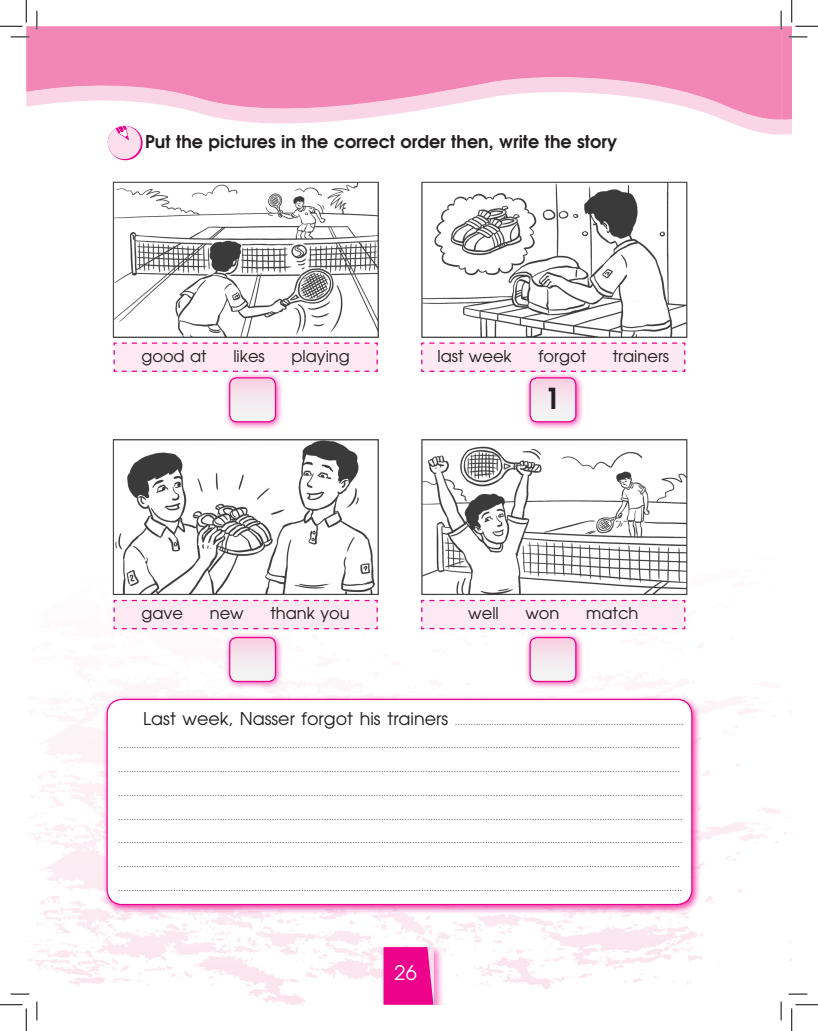
<style>
.page{position:relative;width:818px;height:1031px;background:#fff}
.page>*{position:absolute;margin:0;border:0;box-sizing:border-box;transform-origin:0 0}
.t1{font:700 28.75px "Avian";color:#231f20}
.t2{font:20px "Avian";color:#fff}
.t3{font:700 17.5px "Avian";color:#231f20}
.t4{font:16.25px "Avian";color:#231f20}
.t5{font:300 10px "Avenir";color:#231f20}
.s1{font-family:"Avian";font-weight:400;font-size:17.5px}
</style>
<div class="page">
<img style="left:784px;top:814px;width:8px;height:181px">
<img style="left:26px;top:696px;width:754px;height:308px">
<div style="left:380px;top:943px;width:65px;height:61px;background:#ed028c;opacity:.5"></div>
<svg style="left:383px;top:947px;width:51px;height:57px;background:#ee1493"></svg>
<div style="left:26px;top:26px;width:754px;height:46px;background:#f287b6"></div>
<svg style="left:26px;top:72px;width:754px;height:63px"></svg>
<img style="left:112px;top:439px;width:576px;height:157px">
<svg style="left:108px;top:126px;width:35px;height:34px"></svg>
<div style="left:108px;top:126px;width:33px;height:33px;background:#fbdfeb;border-radius:50%"></div>
<svg style="left:108px;top:126px;width:21px;height:15px"></svg>
<img style="left:112px;top:181px;width:576px;height:157px">
<svg style="left:113px;top:342px;width:265px;height:30px;background:#fbdfed"></svg>
<svg style="left:113px;top:599px;width:265px;height:31px;background:#fbdfed"></svg>
<svg style="left:421px;top:342px;width:265px;height:30px;background:#fbdfed"></svg>
<svg style="left:421px;top:599px;width:265px;height:31px;background:#fbdfed"></svg>
<div style="left:223px;top:371px;width:61px;height:59px;background:#ed028c;opacity:.75"></div>
<svg style="left:230px;top:378px;width:45px;height:44px"></svg>
<div style="left:229px;top:377px;width:47px;height:45px;border:1px solid #ed028c;border-radius:7px"></div>
<div style="left:223px;top:631px;width:61px;height:59px;background:#ed028c;opacity:.75"></div>
<svg style="left:230px;top:637px;width:45px;height:44px"></svg>
<div style="left:229px;top:637px;width:47px;height:45px;border:1px solid #ed028c;border-radius:7px"></div>
<div style="left:524px;top:371px;width:61px;height:59px;background:#ed028c;opacity:.75"></div>
<svg style="left:530px;top:378px;width:46px;height:44px"></svg>
<div style="left:529px;top:377px;width:47px;height:45px;border:1px solid #ed028c;border-radius:7px"></div>
<div style="left:524px;top:631px;width:61px;height:59px;background:#ed028c;opacity:.75"></div>
<svg style="left:530px;top:637px;width:46px;height:44px"></svg>
<div style="left:529px;top:637px;width:47px;height:45px;border:1px solid #ed028c;border-radius:7px"></div>
<div style="left:102px;top:694px;width:600px;height:220px;background:#ed028c;opacity:.75"></div>
<div style="left:107px;top:699px;width:585px;height:205px;background:#fff;border-radius:15px"></div>
<div style="left:106px;top:698px;width:586px;height:207px;border:1px solid #ed028c;border-radius:15px"></div>
<svg style="left:11px;top:36px;width:18px;height:2px"></svg>
<svg style="left:11px;top:993px;width:18px;height:1px"></svg>
<svg style="left:788px;top:993px;width:19px;height:1px"></svg>
<svg style="left:36px;top:11px;width:2px;height:18px"></svg>
<svg style="left:36px;top:1001px;width:2px;height:19px"></svg>
<svg style="left:780px;top:1001px;width:2px;height:19px"></svg>
<svg style="left:0;top:0;width:27px;height:27px"></svg>
<svg style="left:0;top:1004px;width:27px;height:26px"></svg>
<svg style="left:780px;top:0;width:38px;height:135px"></svg>
<svg style="left:791px;top:1004px;width:27px;height:26px"></svg>
<h3 class="t3" style="left:145px;top:130px;width:474px">Put the pictures in the correct order then, write the story</h3>
<h3 class="t4" style="left:141px;top:346px;width:67px">good at</h3>
<h3 class="t4" style="left:233px;top:346px;width:33px">likes</h3>
<h3 class="t4" style="left:291px;top:346px;width:60px">playing</h3>
<h3 class="t4" style="left:142px;top:603px;width:43px">gave</h3>
<h3 class="t4" style="left:210px;top:603px;width:36px">new</h3>
<h3 class="t4" style="left:270px;top:603px;width:81px">thank you</h3>
<h3 class="t4" style="left:437px;top:346px;width:76px">last week</h3>
<h3 class="t4" style="left:538px;top:346px;width:49px">forgot</h3>
<h3 class="t4" style="left:613px;top:346px;width:58px">trainers</h3>
<h1 class="t1" style="left:544px;top:379px;width:18px">1</h1>
<h3 class="t4" style="left:468px;top:603px;width:32px">well</h3>
<h3 class="t4" style="left:525px;top:603px;width:36px">won</h3>
<h3 class="t4" style="left:586px;top:603px;width:54px">match</h3>
<p class="t5" style="left:143px;top:715px;width:542px"><span class="s1">Last week, Nasser forgot his trainers</span> ........................................................................................</p>
<p class="t5" style="left:118px;top:739px;width:563px">........................................................................................................................................................................................................................</p>
<p class="t5" style="left:118px;top:762px;width:563px">........................................................................................................................................................................................................................</p>
<p class="t5" style="left:118px;top:786px;width:566px">.........................................................................................................................................................................................................................</p>
<p class="t5" style="left:118px;top:810px;width:566px">.........................................................................................................................................................................................................................</p>
<p class="t5" style="left:118px;top:834px;width:566px">.........................................................................................................................................................................................................................</p>
<p class="t5" style="left:118px;top:857px;width:563px">........................................................................................................................................................................................................................</p>
<p class="t5" style="left:118px;top:881px;width:565px">........................................................................................................................................................................................................................</p>
<h2 class="t2" style="left:395px;top:960px;width:24px">26</h2>
</div>
